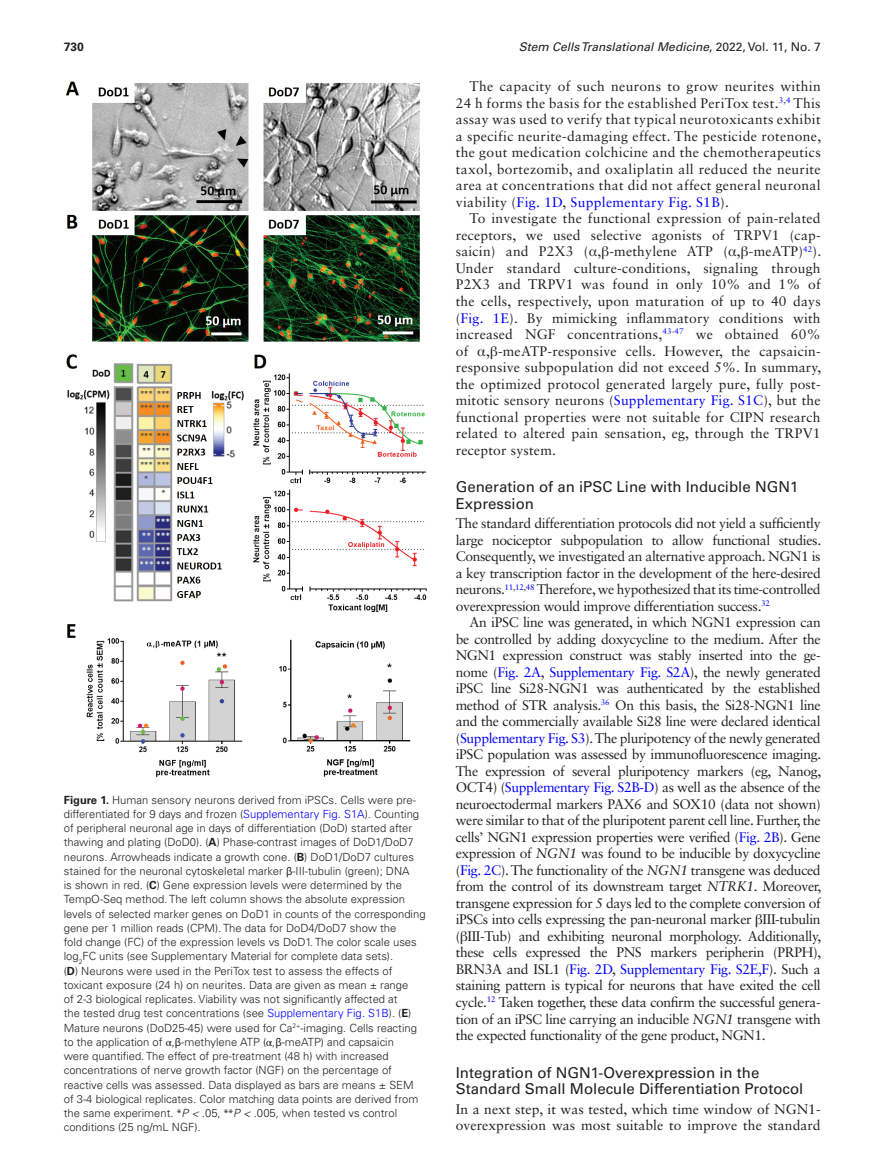
<style>
.page{position:relative;width:893px;height:1174px;background:#fff}
.page>*{position:absolute;margin:0;border:0;box-sizing:border-box;transform-origin:0 0}
.t1{font:15px/16.5px "Univers LT Std";color:#231f20}
.t2{font:13.8px/16.5px "Sabon LT Std";letter-spacing:.005em;color:#231f20;text-align:justify}
.t3{font:italic 12px "Univers LT Std";color:#231f20}
.t4{font:700 12px "Univers LT Std";color:#231f20}
.t5{font:300 11.25px/14.2px "Univers LT Std";color:#231f20}
.s1{font-style:normal}
.s2{color:#00f}
.s3{font-family:"Gandhari Unicode"}
.s4{font-style:italic}
.s5{font-weight:700}
.s6{font-family:"Myriad Pro";font-weight:400}
.s7{font-family:"STIX General";font-weight:400}
</style>
<div class="page">
<img style="left:66px;top:81px;width:361px;height:696px">
<p class="t4" style="left:64px;top:40px;width:22px">730</p>
<p class="t3" style="left:519px;top:40px;width:303px">Stem Cells Translational Medicine<span class="s1">, 2022, Vol. 11, No. 7</span></p>
<p class="t2" style="left:456px;top:78px;width:367px;text-indent:14px">The capacity of such neurons to grow neurites within 24 h forms the basis for the established PeriTox test.<sup>3</sup><sup>,</sup><sup>4</sup> This assay was used to verify that typical neurotoxicants exhibit a specific neurite-damaging effect. The pesticide rotenone, the gout medication colchicine and the chemotherapeutics taxol, bortezomib, and oxaliplatin all reduced the neurite area at concentrations that did not affect general neuronal viability (<span class="s2">Fig. 1D</span>, <span class="s2">Supplementary Fig. S1B</span>).</p>
<p class="t2" style="left:456px;top:210px;width:367px;text-indent:14px">To investigate the functional expression of pain-related receptors, we used selective agonists of TRPV1 (cap&shy;saicin) and P2X3 (<span class="s3">α</span>,<span class="s3">β</span>-methylene ATP (<span class="s3">α</span>,<span class="s3">β</span>-meATP)<sup>42</sup>).<br>Under standard culture-conditions, signaling through P2X3 and TRPV1 was found in only 10% and 1% of the cells, respectively, upon maturation of up to 40 days (<span class="s2">Fig. 1E</span>). By mimicking inflammatory conditions with increased NGF concentrations,<sup>43</sup><sup>-</sup><sup>47</sup> we obtained 60% of <span class="s3">α</span>,<span class="s3">β</span>-meATP-responsive cells. However, the capsaicin&shy;responsive subpopulation did not exceed 5%. In summary, the optimized protocol generated largely pure, fully post&shy;mitotic sensory neurons (<span class="s2">Supplementary Fig. S1C</span>), but the functional properties were not suitable for CIPN research related to altered pain sensation, eg, through the TRPV1 receptor system.</p>
<p class="t1" style="left:456px;top:479px;width:344px">Generation of an iPSC Line with Inducible NGN1<br>Expression</p>
<p class="t2" style="left:456px;top:515px;width:367px">The standard differentiation protocols did not yield a sufficiently large nociceptor subpopulation to allow functional studies.<br>Consequently, we investigated an alternative approach. NGN1 is a key transcription factor in the development of the here-desired neurons.<sup>11</sup><sup>,</sup><sup>12</sup><sup>,</sup><sup>48</sup> Therefore, we hypothesized that its time-controlled overexpression would improve differentiation success.<sup>32</sup></p>
<p class="t2" style="left:456px;top:614px;width:367px;text-indent:14px">An iPSC line was generated, in which NGN1 expression can be controlled by adding doxycycline to the medium. After the NGN1 expression construct was stably inserted into the ge&shy;nome (<span class="s2">Fig. 2A</span>, <span class="s2">Supplementary Fig. S2A</span>), the newly generated iPSC line Si28-NGN1 was authenticated by the established method of STR analysis.<sup>36</sup> On this basis, the Si28-NGN1 line and the commercially available Si28 line were declared identical (<span class="s2">Supplementary Fig. S3</span>). The pluripotency of the newly generated iPSC population was assessed by immunofluorescence imaging.<br>The expression of several pluripotency markers (eg, Nanog, OCT4) (<span class="s2">Supplementary Fig. S2B-D</span>) as well as the absence of the neuroectodermal markers PAX6 and SOX10 (data not shown) were similar to that of the pluripotent parent cell line. Further, the cells’ NGN1 expression properties were verified (<span class="s2">Fig. 2B</span>). Gene expression of <span class="s4">NGN1</span> was found to be inducible by doxycycline (<span class="s2">Fig. 2C</span>). The functionality of the <span class="s4">NGN1</span> transgene was deduced from the control of its downstream target <span class="s4">NTRK1</span>. Moreover, transgene expression for 5 days led to the complete conversion of iPSCs into cells expressing the pan-neuronal marker <span class="s3">β</span>III-tubulin (<span class="s3">β</span>III-Tub) and exhibiting neuronal morphology. Additionally, these cells expressed the PNS markers peripherin (PRPH), BRN3A and ISL1 (<span class="s2">Fig. 2D</span>, <span class="s2">Supplementary Fig. S2E,F</span>). Such a staining pattern is typical for neurons that have exited the cell cycle.<sup>12</sup> Taken together, these data confirm the successful genera&shy;tion of an iPSC line carrying an inducible <span class="s4">NGN1</span> transgene with the expected functionality of the gene product, NGN1.</p>
<p class="t1" style="left:456px;top:1064px;width:349px">Integration of NGN1-Overexpression in the<br>Standard Small Molecule Differentiation Protocol</p>
<p class="t2" style="left:456px;top:1100px;width:366px">In a next step, it was tested, which time window of NGN1- overexpression was most suitable to improve the standard</p>
<p class="t5" style="left:64px;top:792px;width:363px"><span class="s5">Figure 1.</span> Human sensory neurons derived from iPSCs. Cells were pre&shy;differentiated for 9 days and frozen (<span class="s2">Supplementary Fig. S1A</span>). Counting of peripheral neuronal age in days of differentiation (DoD) started after thawing and plating (DoD0). (<span class="s5">A</span>) Phase-contrast images of DoD1/DoD7 neurons. Arrowheads indicate a growth cone. (<span class="s5">B</span>) DoD1/DoD7 cultures stained for the neuronal cytoskeletal marker <span class="s6">β</span>-III-tubulin (green); DNA<br>is shown in red. (<span class="s5">C</span>) Gene expression levels were determined by the TempO-Seq method. The left column shows the absolute expression levels of selected marker genes on DoD1 in counts of the corresponding gene per 1 million reads (CPM). The data for DoD4/DoD7 show the<br>fold change (FC) of the expression levels vs DoD1. The color scale uses log<sub>2</sub>FC units (see Supplementary Material for complete data sets).<br>(<span class="s5">D</span>) Neurons were used in the PeriTox test to assess the effects of toxicant exposure (24 h) on neurites. Data are given as mean ± range<br>of 2-3 biological replicates. Viability was not significantly affected at<br>the tested drug test concentrations (see <span class="s2">Supplementary Fig. S1B</span>). (<span class="s5">E</span>)<br>Mature neurons (DoD25-45) were used for Ca<sup>2+</sup>-imaging. Cells reacting to the application of <span class="s7">α</span>,<span class="s6">β</span>-methylene ATP (<span class="s7">α</span>,<span class="s6">β</span>-meATP) and capsaicin<br>were quantified. The effect of pre-treatment (48 h) with increased concentrations of nerve growth factor (NGF) on the percentage of reactive cells was assessed. Data displayed as bars are means ± SEM of 3-4 biological replicates. Color matching data points are derived from the same experiment. <span class="s6">*</span><span class="s4">P &lt; .</span>05, <span class="s6">**</span><span class="s4">P &lt; .</span>005, when tested vs control conditions (25 ng/mL NGF).</p>
</div>
